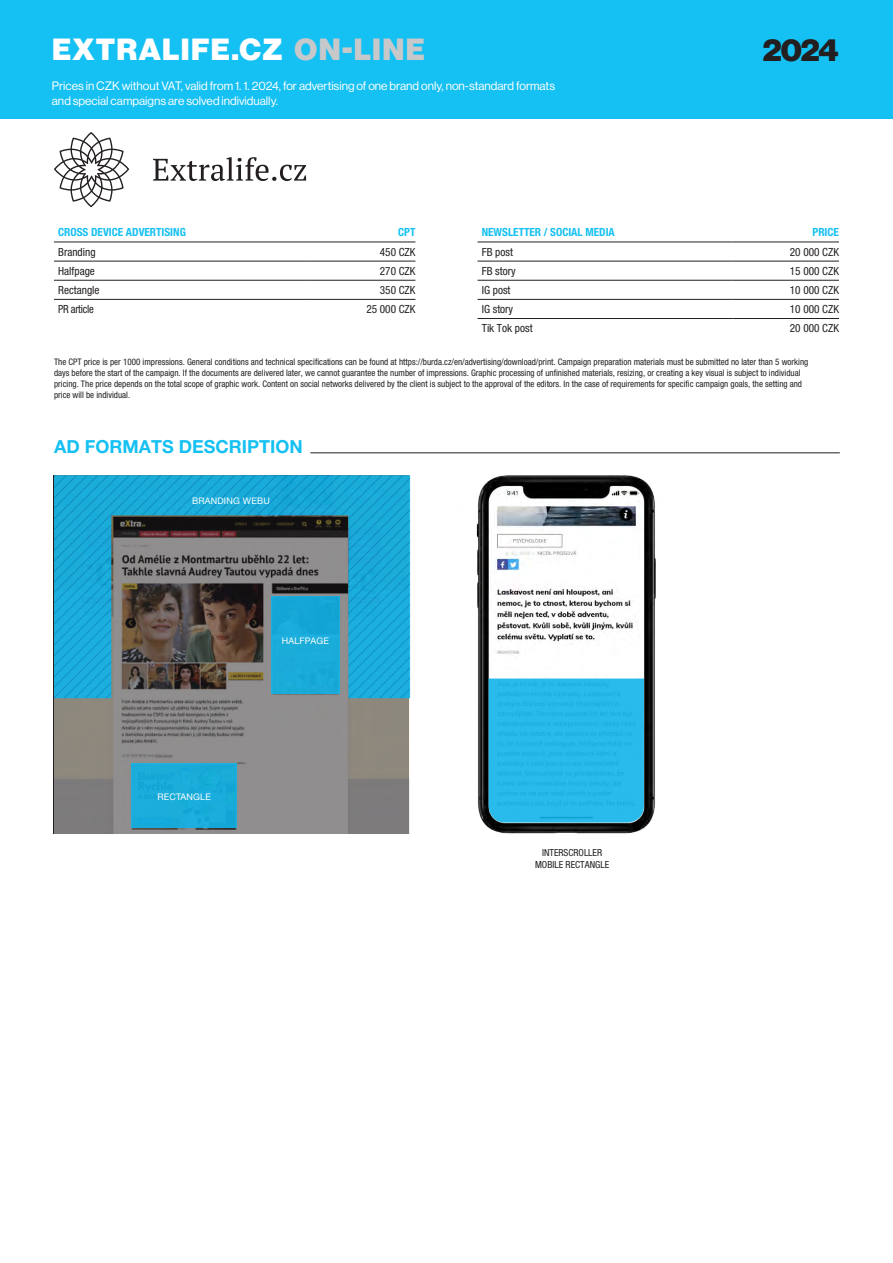
<style>
.page{position:relative;width:893px;height:1263px;background:#fff}
.page>*{position:absolute;margin:0;border:0;box-sizing:border-box;transform-origin:0 0}
.t1{font:30px "Neue Haas Groteskfor Burda D 95";letter-spacing:.045em;color:#fff}
.t2{font:30px "Neue Haas Groteskfor Burda D 95";color:#231f20}
.t3{font:700 18px "Helvetica Neue CE";color:#15c0f2}
.t4{font:12px "Neue Haas Groteskfor Burda D 55";color:#fff}
.t5{font:11.25px "Helvetica Neue Cond CE";color:#231f20}
.t6{font:700 11.25px "Helvetica Neue Cond CE";color:#15c0f2}
.t7{font:11.25px "Helvetica Neue Cond CE";letter-spacing:-.025em;color:#231f20;scale:.96 1}
.t8{font:9.75px "Helvetica Neue Cond CE";color:#231f20}
.t9{font:9px/10.8px "Helvetica Neue Cond CE";color:#231f20}
.t10{font:9px "Helvetica Neue";letter-spacing:.02em;color:#fff}
.s1{color:#c7c8ca}
</style>
<div class="page">
<div style="left:0;top:0;width:893px;height:118px;background:#15c0f2"></div>
<hr style="left:54px;top:242px;width:255px;height:1px;background:#231f20">
<hr style="left:309px;top:242px;width:106px;height:1px;background:#231f20">
<hr style="left:54px;top:261px;width:255px;height:1px;background:#231f20">
<hr style="left:309px;top:261px;width:106px;height:1px;background:#231f20">
<hr style="left:54px;top:280px;width:255px;height:1px;background:#231f20">
<hr style="left:309px;top:280px;width:106px;height:1px;background:#231f20">
<hr style="left:54px;top:299px;width:255px;height:1px;background:#231f20">
<hr style="left:309px;top:299px;width:106px;height:1px;background:#231f20">
<hr style="left:477px;top:242px;width:256px;height:1px;background:#231f20">
<hr style="left:733px;top:242px;width:106px;height:1px;background:#231f20">
<hr style="left:477px;top:261px;width:256px;height:1px;background:#231f20">
<hr style="left:733px;top:261px;width:106px;height:1px;background:#231f20">
<hr style="left:477px;top:280px;width:256px;height:1px;background:#231f20">
<hr style="left:733px;top:280px;width:106px;height:1px;background:#231f20">
<hr style="left:477px;top:299px;width:256px;height:1px;background:#231f20">
<hr style="left:733px;top:299px;width:106px;height:1px;background:#231f20">
<hr style="left:477px;top:318px;width:256px;height:1px;background:#231f20">
<hr style="left:733px;top:318px;width:106px;height:1px;background:#231f20">
<svg style="left:54px;top:132px;width:75px;height:75px"></svg>
<svg style="left:153px;top:157px;width:153px;height:24px"></svg>
<hr style="left:310px;top:452px;width:530px;height:1px;background:#231f20">
<img style="left:54px;top:698px;width:355px;height:136px">
<div style="left:131px;top:763px;width:105px;height:65px;background:#1aacd9"></div>
<svg style="left:54px;top:475px;width:356px;height:223px;background:#3a839b"></svg>
<img style="left:476px;top:475px;width:180px;height:359px">
<svg style="left:489px;top:678px;width:155px;height:144px;background:#26b8e7"></svg>
<p class="t1" style="left:52px;top:32px;width:374px">EXTRALIFE.CZ <span class="s1">ON-LINE</span></p>
<p class="t2" style="left:763px;top:33px;width:77px">2024</p>
<p class="t4" style="left:52px;top:79px;width:505px">Prices in CZK without VAT, valid from 1. 1. 2024, for advertising of one brand only, non-standard formats</p>
<p class="t4" style="left:52px;top:93px;width:228px">and special campaigns are solved individually.</p>
<p class="t6" style="left:58px;top:226px;width:129px">CROSS DEVICE ADVERTISING</p>
<p class="t6" style="left:398px;top:226px;width:19px">CPT</p>
<p class="t5" style="left:58px;top:245px;width:39px">Branding</p>
<p class="t5" style="left:380px;top:245px;width:37px">450 CZK</p>
<p class="t5" style="left:58px;top:264px;width:38px">Halfpage</p>
<p class="t5" style="left:380px;top:264px;width:37px">270 CZK</p>
<p class="t5" style="left:58px;top:284px;width:43px">Rectangle</p>
<p class="t5" style="left:380px;top:284px;width:37px">350 CZK</p>
<p class="t7" style="left:58px;top:303px;width:39px">PR article</p>
<p class="t5" style="left:366px;top:303px;width:51px">25 000 CZK</p>
<p class="t6" style="left:482px;top:226px;width:135px">NEWSLETTER / SOCIAL MEDIA</p>
<p class="t6" style="left:812px;top:226px;width:28px">PRICE</p>
<p class="t5" style="left:482px;top:245px;width:33px">FB post</p>
<p class="t5" style="left:790px;top:245px;width:51px">20 000 CZK</p>
<p class="t5" style="left:482px;top:264px;width:35px">FB story</p>
<p class="t5" style="left:790px;top:264px;width:51px">15 000 CZK</p>
<p class="t5" style="left:482px;top:284px;width:30px">IG post</p>
<p class="t5" style="left:790px;top:284px;width:51px">10 000 CZK</p>
<p class="t5" style="left:482px;top:303px;width:33px">IG story</p>
<p class="t5" style="left:790px;top:303px;width:51px">10 000 CZK</p>
<p class="t5" style="left:482px;top:322px;width:52px">Tik Tok post</p>
<p class="t5" style="left:790px;top:322px;width:51px">20 000 CZK</p>
<p class="t9" style="left:54px;top:357px;width:756px">The CPT price is per 1000 impressions. General conditions and technical specifications can be found at https://burda.cz/en/advertising/download/print. Campaign preparation materials must be submitted no later than 5 working days before the start of the campaign. If the documents are delivered later, we cannot guarantee the number of impressions. Graphic processing of unfinished materials, resizing, or creating a key visual is subject to individual pricing. The price depends on the total scope of graphic work. Content on social networks delivered by the client is subject to the approval of the editors. In the case of requirements for specific campaign goals, the setting and price will be individual.</p>
<p class="t3" style="left:54px;top:436px;width:250px">AD FORMATS DESCRIPTION</p>
<p class="t10" style="left:192px;top:494px;width:79px">BRANDING WEBU</p>
<p class="t10" style="left:282px;top:634px;width:49px">HALFPAGE</p>
<p class="t10" style="left:157px;top:790px;width:55px">RECTANGLE</p>
<p class="t8" style="left:542px;top:847px;width:62px">INTERSCROLLER</p>
<p class="t8" style="left:535px;top:859px;width:76px">MOBILE RECTANGLE</p>
</div>
